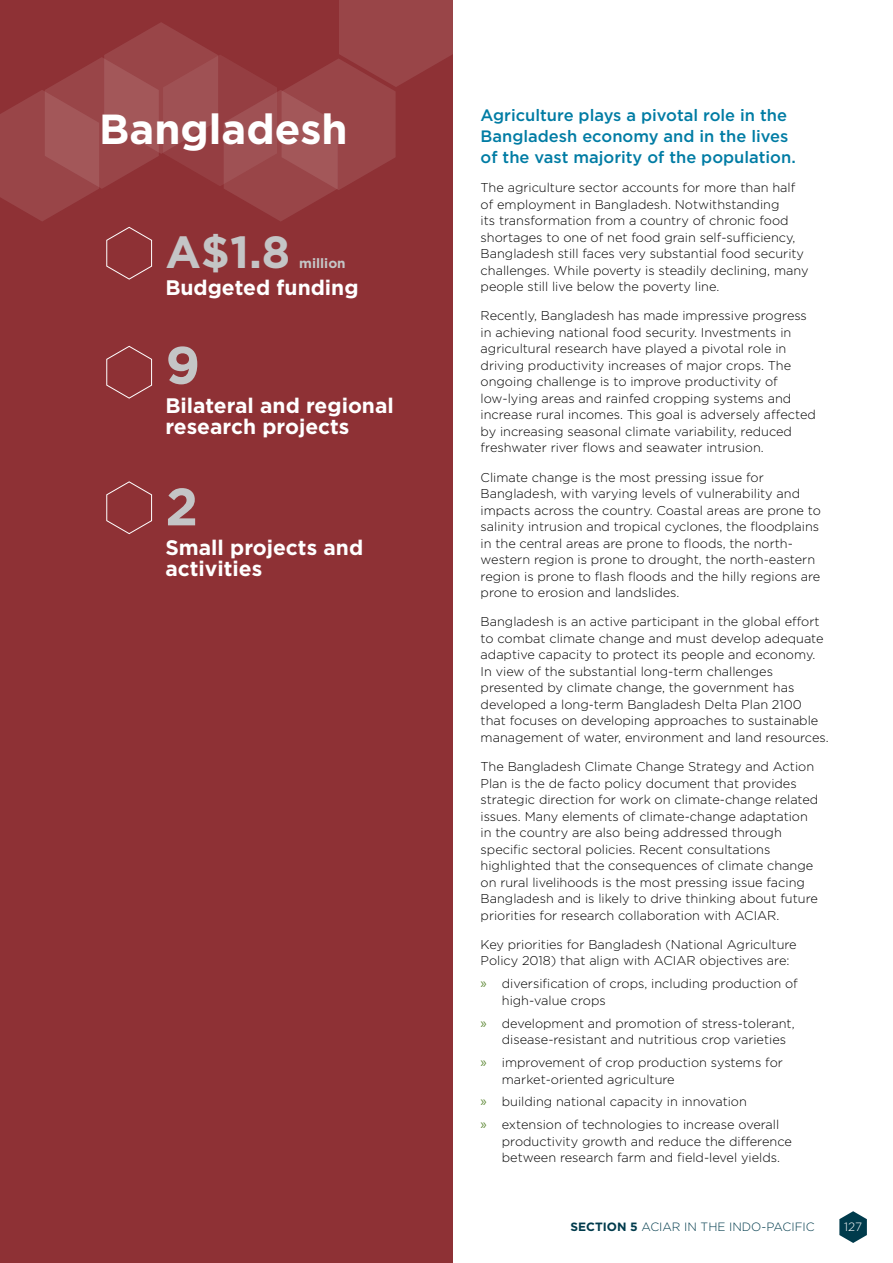
<style>
.page{position:relative;width:893px;height:1263px;background:#fff}
.page>*{position:absolute;margin:0;border:0;box-sizing:border-box;transform-origin:0 0}
.t1{font:700 52.5px "Gotham";color:#c4c5c6}
.t2{font:700 45px "Gotham";color:#c4c5c6}
.t3{font:700 42px "Gotham";color:#fff}
.t4{font:700 21px/21px "Gotham";color:#fff}
.t5{font:500 16.5px/21px "Gotham";color:#007ca4}
.t6{font:700 13.5px "Gotham";color:#c4c5c6}
.t7{font:300 12.75px/16.5px "Gotham";color:#000}
.t8{font:300 12px "Gotham";color:#003b4c}
.t9{font:300 12px "Gotham";color:#fff}
.s1{font-family:"Myriad Pro";font-weight:400;font-size:15px;color:#648d3d}
.s2{font-weight:700}
</style>
<div class="page">
<svg style="left:839px;top:1211px;width:28px;height:32px"></svg>
<div style="left:0;top:0;width:453px;height:1263px;background:#8e3135"></div>
<svg style="left:0;top:0;width:453px;height:280px"></svg>
<svg style="left:106px;top:345px;width:46px;height:54px"></svg>
<svg style="left:106px;top:481px;width:46px;height:53px"></svg>
<h3 class="t3" style="left:99px;top:105px;width:250px">Bangladesh</h3>
<h2 class="t2" style="left:165px;top:226px;width:126px">A$1.8</h2>
<p class="t6" style="left:299px;top:255px;width:48px">million</p>
<h3 class="t4" style="left:165px;top:276px;width:195px">Budgeted funding</h3>
<h1 class="t1" style="left:165px;top:335px;width:36px">9</h1>
<h3 class="t4" style="left:165px;top:395px;width:230px">Bilateral and regional research projects</h3>
<h1 class="t1" style="left:165px;top:476px;width:34px">2</h1>
<h3 class="t4" style="left:165px;top:536px;width:199px">Small projects and activities</h3>
<p class="t5" style="left:481px;top:104px;width:317px">Agriculture plays a pivotal role in the<br>Bangladesh economy and in the lives of the vast majority of the population.</p>
<p class="t7" style="left:481px;top:179px;width:330px">The agriculture sector accounts for more than half of employment in Bangladesh. Notwithstanding<br>its transformation from a country of chronic food shortages to one of net food grain self-sufficiency, Bangladesh still faces very substantial food security challenges. While poverty is steadily declining, many people still live below the poverty line.</p>
<p class="t7" style="left:481px;top:307px;width:337px">Recently, Bangladesh has made impressive progress in achieving national food security. Investments in agricultural research have played a pivotal role in driving productivity increases of major crops. The ongoing challenge is to improve productivity of low-lying areas and rainfed cropping systems and increase rural incomes. This goal is adversely affected by increasing seasonal climate variability, reduced freshwater river flows and seawater intrusion.</p>
<p class="t7" style="left:481px;top:469px;width:342px">Climate change is the most pressing issue for Bangladesh, with varying levels of vulnerability and impacts across the country. Coastal areas are prone to salinity intrusion and tropical cyclones, the floodplains in the central areas are prone to floods, the north&shy;western region is prone to drought, the north-eastern region is prone to flash floods and the hilly regions are prone to erosion and landslides.</p>
<p class="t7" style="left:481px;top:613px;width:350px">Bangladesh is an active participant in the global effort to combat climate change and must develop adequate adaptive capacity to protect its people and economy.<br>In view of the substantial long-term challenges presented by climate change, the government has developed a long-term Bangladesh Delta Plan 2100 that focuses on developing approaches to sustainable management of water, environment and land resources.</p>
<p class="t7" style="left:481px;top:758px;width:339px">The Bangladesh Climate Change Strategy and Action Plan is the de facto policy document that provides strategic direction for work on climate-change related issues. Many elements of climate-change adaptation in the country are also being addressed through specific sectoral policies. Recent consultations highlighted that the consequences of climate change on rural livelihoods is the most pressing issue facing Bangladesh and is likely to drive thinking about future priorities for research collaboration with ACIAR.</p>
<p class="t7" style="left:481px;top:936px;width:318px">Key priorities for Bangladesh (National Agriculture<br>Policy 2018) that align with ACIAR objectives are:</p>
<p class="t7" style="left:502px;top:975px;width:298px;text-indent:-21px"><span class="s1">»</span> diversification of crops, including production of high-value crops</p>
<p class="t7" style="left:502px;top:1015px;width:294px;text-indent:-21px"><span class="s1">»</span> development and promotion of stress-tolerant, disease-resistant and nutritious crop varieties</p>
<p class="t7" style="left:502px;top:1054px;width:283px;text-indent:-21px"><span class="s1">»</span> improvement of crop production systems for market-oriented agriculture</p>
<p class="t7" style="left:481px;top:1090px;width:300px;line-height:23px"><span class="s1">»</span> building national capacity in innovation<br><span class="s1">»</span> extension of technologies to increase overall</p>
<p class="t7" style="left:502px;top:1133px;width:292px">productivity growth and reduce the difference between research farm and field-level yields.</p>
<p class="t8" style="left:570px;top:1220px;width:246px"><span class="s2">SECTION 5</span> ACIAR IN THE INDO-PACIFIC</p>
<p class="t9" style="left:844px;top:1220px;width:19px">127</p>
</div>
